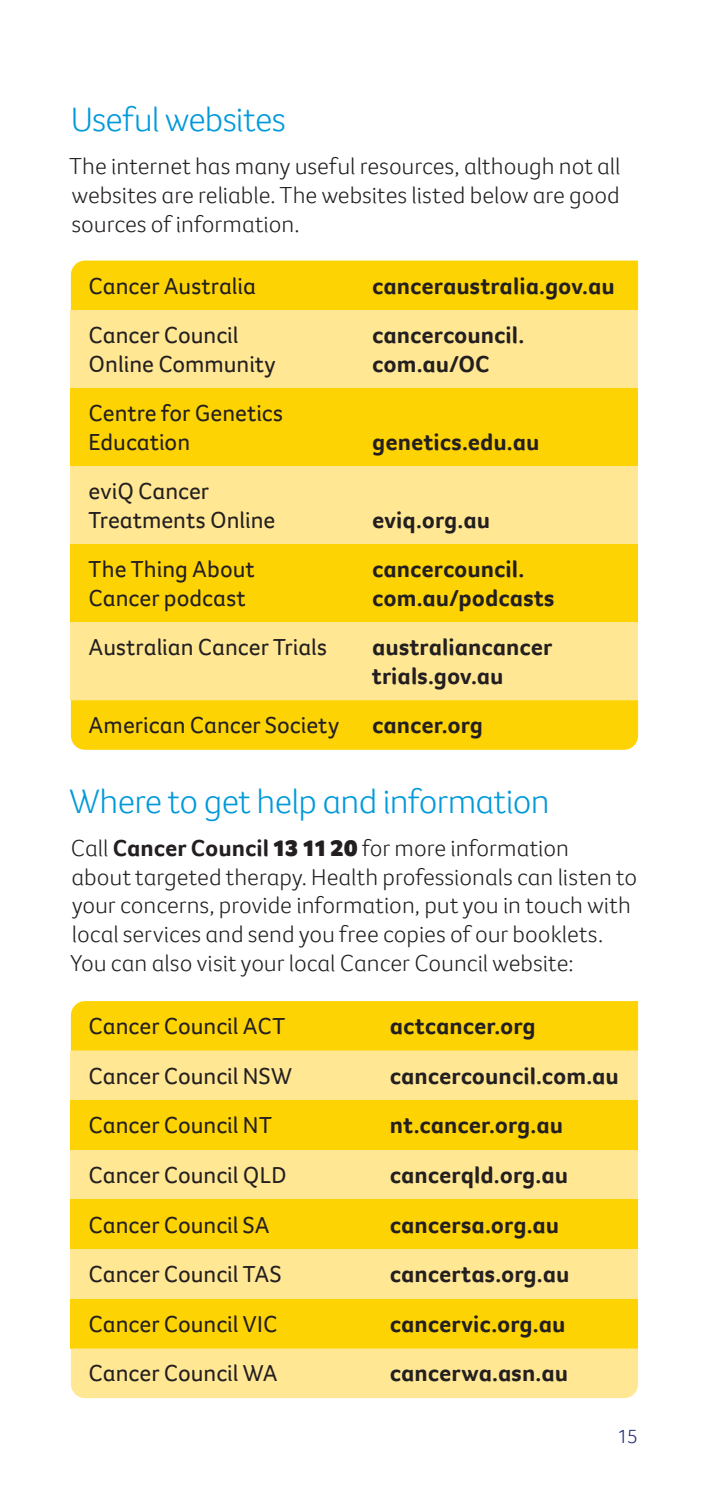
<style>
.page{position:relative;width:709px;height:1489px;background:#fff}
.page>*{position:absolute;margin:0;border:0;box-sizing:border-box;transform-origin:0 0}
.subheading{font:300 35px "Foco CC";letter-spacing:-.02em;color:#0099da}
.bodycopy{font:300 23.75px/28.8px "Foco CC";color:#231f20;text-align:justify}
.bodycopy-2{font:23.75px/28.8px "Foco CC";color:#231f20}
.bodycopy-3{font:700 23.75px/28.8px "Foco CC";letter-spacing:.005em;color:#231f20}
.t1{font:300 20px "Foco CC";color:#1d2779}
.s1{font-weight:700}
.s2{font-weight:900}
</style>
<div class="page">
<div style="left:71px;top:1001px;width:567px;height:49px;background:#fed304"></div>
<div style="left:71px;top:1050px;width:567px;height:50px;background:#ffe794"></div>
<div style="left:71px;top:1100px;width:567px;height:49px;background:#fed304"></div>
<div style="left:71px;top:1149px;width:567px;height:50px;background:#ffe794"></div>
<div style="left:71px;top:1199px;width:567px;height:50px;background:#fed304"></div>
<div style="left:71px;top:1249px;width:567px;height:49px;background:#ffe794"></div>
<div style="left:71px;top:1298px;width:567px;height:50px;background:#fed304"></div>
<div style="left:71px;top:1348px;width:567px;height:49px;background:#ffe794"></div>
<div style="left:71px;top:260px;width:567px;height:50px;background:#fed304"></div>
<div style="left:71px;top:466px;width:567px;height:78px;background:#ffe794"></div>
<div style="left:71px;top:622px;width:567px;height:78px;background:#ffe794"></div>
<div style="left:71px;top:310px;width:567px;height:78px;background:#ffe794"></div>
<div style="left:71px;top:388px;width:567px;height:78px;background:#fed304"></div>
<div style="left:71px;top:544px;width:567px;height:78px;background:#fed304"></div>
<div style="left:71px;top:700px;width:567px;height:49px;background:#fed304"></div>
<p class="subheading" style="left:71px;top:96px;width:217px">Useful websites</p>
<p class="bodycopy" style="left:69px;top:151px;width:552px">The internet has many useful resources, although not all websites are reliable. The websites listed below are good sources of information.</p>
<p class="bodycopy-2" style="left:89px;top:271px;width:169px">Cancer Australia</p>
<p class="bodycopy-3" style="left:372px;top:271px;width:244px">canceraustralia.gov.au</p>
<p class="bodycopy-2" style="left:89px;top:320px;width:151px">Cancer Council</p>
<p class="bodycopy-3" style="left:372px;top:320px;width:154px">cancercouncil.</p>
<p class="bodycopy-2" style="left:89px;top:349px;width:189px">Online Community</p>
<p class="bodycopy-3" style="left:372px;top:349px;width:119px">com.au/OC</p>
<p class="bodycopy-2" style="left:89px;top:398px;width:196px">Centre for Genetics<br>Education</p>
<p class="bodycopy-3" style="left:372px;top:427px;width:169px">genetics.edu.au</p>
<p class="bodycopy-2" style="left:89px;top:476px;width:188px">eviQ Cancer<br>Treatments Online</p>
<p class="bodycopy-3" style="left:372px;top:505px;width:119px">eviq.org.au</p>
<p class="bodycopy-2" style="left:89px;top:554px;width:168px">The Thing About</p>
<p class="bodycopy-3" style="left:372px;top:554px;width:154px">cancercouncil.</p>
<p class="bodycopy-2" style="left:89px;top:583px;width:159px">Cancer podcast</p>
<p class="bodycopy-3" style="left:372px;top:583px;width:184px">com.au/podcasts</p>
<p class="bodycopy-2" style="left:89px;top:632px;width:240px">Australian Cancer Trials</p>
<p class="bodycopy-3" style="left:372px;top:632px;width:181px">australiancancer trials.gov.au</p>
<p class="bodycopy-2" style="left:89px;top:710px;width:252px">American Cancer Society</p>
<p class="bodycopy-3" style="left:372px;top:710px;width:112px">cancer.org</p>
<p class="subheading" style="left:70px;top:778px;width:481px">Where to get help and information</p>
<p class="bodycopy" style="left:71px;top:833px;width:568px;text-align:left">Call <span class="s1">Cancer Council</span> <span class="s2">13 11 20</span> for more information<br>about targeted therapy. Health professionals can listen to your concerns, provide information, put you in touch with local services and send you free copies of our booklets.<br>You can also visit your local Cancer Council website:</p>
<p class="bodycopy-2" style="left:89px;top:1011px;width:198px">Cancer Council ACT</p>
<p class="bodycopy-3" style="left:390px;top:1011px;width:147px">actcancer.org</p>
<p class="bodycopy-2" style="left:89px;top:1060px;width:205px">Cancer Council NSW</p>
<p class="bodycopy-3" style="left:390px;top:1060px;width:230px">cancercouncil.com.au</p>
<p class="bodycopy-2" style="left:89px;top:1110px;width:185px">Cancer Council NT</p>
<p class="bodycopy-3" style="left:390px;top:1110px;width:175px">nt.cancer.org.au</p>
<p class="bodycopy-2" style="left:89px;top:1160px;width:199px">Cancer Council QLD</p>
<p class="bodycopy-3" style="left:390px;top:1160px;width:180px">cancerqld.org.au</p>
<p class="bodycopy-2" style="left:89px;top:1209px;width:183px">Cancer Council SA</p>
<p class="bodycopy-3" style="left:390px;top:1209px;width:171px">cancersa.org.au</p>
<p class="bodycopy-2" style="left:89px;top:1259px;width:194px">Cancer Council TAS</p>
<p class="bodycopy-3" style="left:390px;top:1259px;width:181px">cancertas.org.au</p>
<p class="bodycopy-2" style="left:89px;top:1308px;width:190px">Cancer Council VIC</p>
<p class="bodycopy-3" style="left:390px;top:1308px;width:177px">cancervic.org.au</p>
<p class="bodycopy-2" style="left:89px;top:1358px;width:191px">Cancer Council WA</p>
<p class="bodycopy-3" style="left:390px;top:1358px;width:180px">cancerwa.asn.au</p>
<p class="t1" style="left:617px;top:1422px;width:22px">15</p>
</div>
